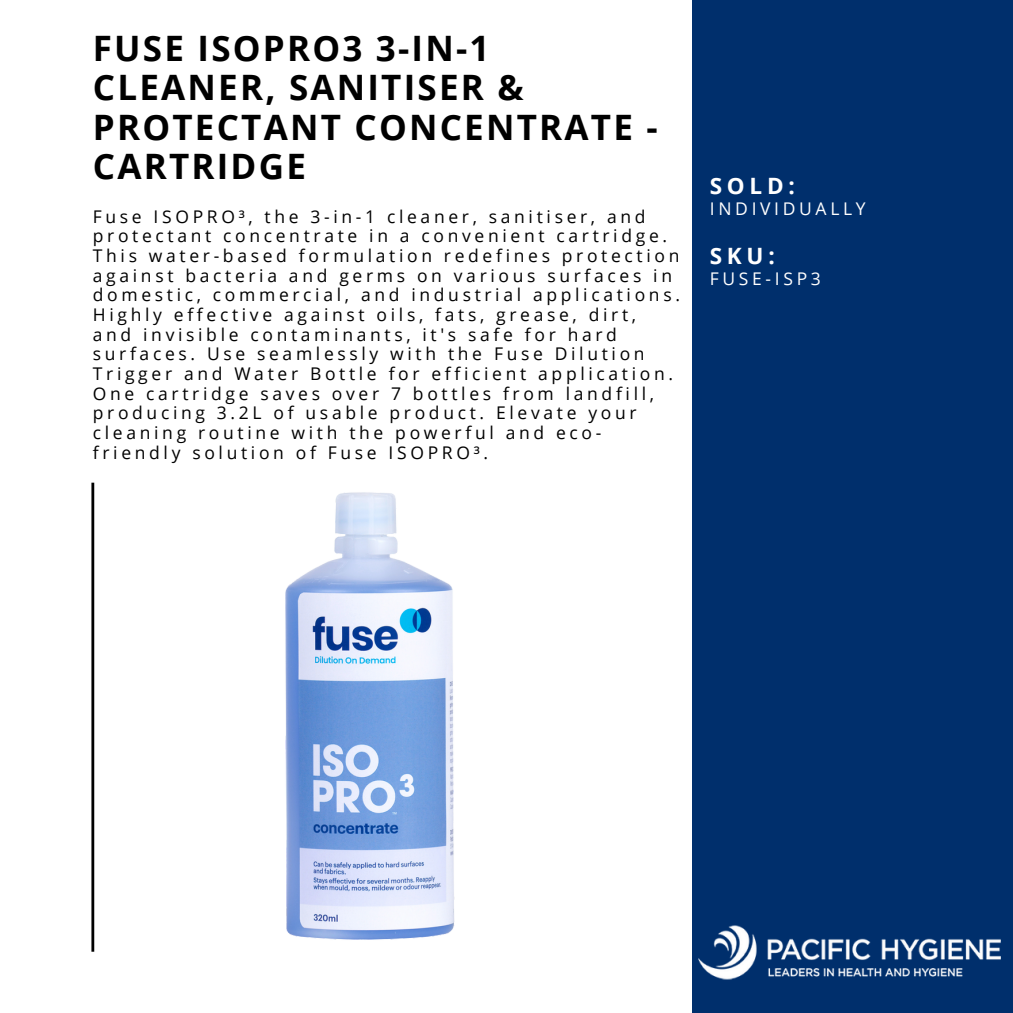
<style>
.page{position:relative;width:1013px;height:1013px;background:#fff}
.page>*{position:absolute;margin:0;border:0;box-sizing:border-box;transform-origin:0 0}
.t1{font:700 35px/39.4px "Open Sans";letter-spacing:.065em;color:#000}
.t2{font:700 22.5px "Open Sans";letter-spacing:.21em;color:#fff}
.t3{font:17.5px/19.8px "Open Sans";letter-spacing:.21em;color:#000}
.t4{font:17.5px "Open Sans";letter-spacing:.21em;color:#fff}
</style>
<div class="page">
<div style="left:0;top:0;width:1012px;height:1012px;background:#002f6c"></div>
<div style="left:0;top:0;width:691px;height:1012px;background:#fff"></div>
<hr style="left:91px;top:482px;width:3px;height:469px;background:#000">
<img style="left:691px;top:921px;width:310px;height:61px">
<img style="left:285px;top:492px;width:170px;height:448px">
<p class="t1" style="left:93px;top:28px;width:566px">FUSE ISOPRO3 3-IN-1<br>CLEANER, SANITISER &amp;<br>PROTECTANT CONCENTRATE -<br>CARTRIDGE</p>
<p class="t3" style="left:93px;top:206px;width:588px">Fuse ISOPRO³, the 3-in-1 cleaner, sanitiser, and protectant concentrate in a convenient cartridge.<br>This water-based formulation redefines protection against bacteria and germs on various surfaces in domestic, commercial, and industrial applications.<br>Highly effective against oils, fats, grease, dirt,<br>and invisible contaminants, it's safe for hard surfaces. Use seamlessly with the Fuse Dilution Trigger and Water Bottle for efficient application.<br>One cartridge saves over 7 bottles from landfill, producing 3.2L of usable product. Elevate your cleaning routine with the powerful and eco&shy;friendly solution of Fuse ISOPRO³.</p>
<h2 class="t2" style="left:710px;top:170px;width:86px">SOLD:</h2>
<h2 class="t4" style="left:710px;top:196px;width:157px">INDIVIDUALLY</h2>
<h2 class="t2" style="left:710px;top:240px;width:66px">SKU:</h2>
<h2 class="t4" style="left:710px;top:266px;width:112px">FUSE-ISP3</h2>
</div>
